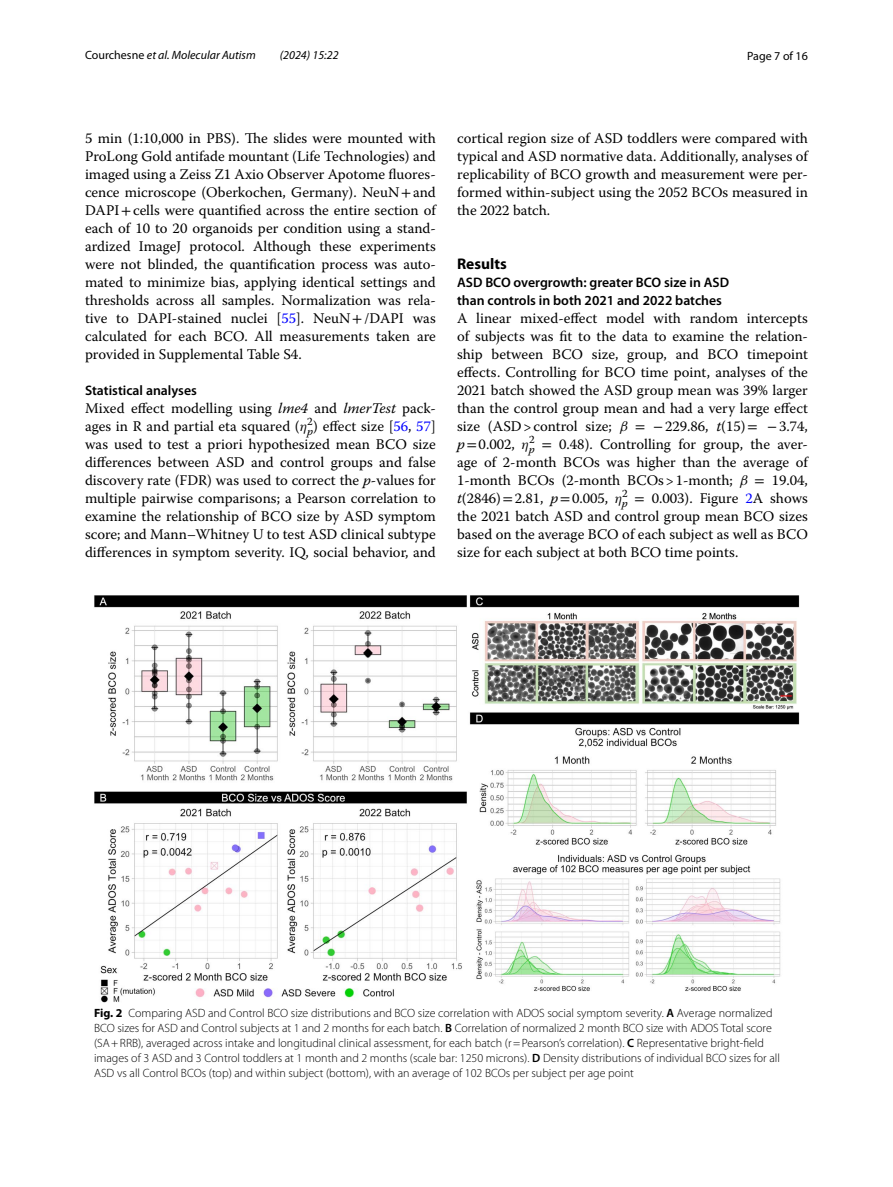
<style>
.page{position:relative;width:893px;height:1187px;background:#fff}
.page>*{position:absolute;margin:0;border:0;box-sizing:border-box;transform-origin:0 0}
.t1{font:700 15.45px "Myriad Pro";color:#000}
.t2{font:14.7px/18px "Warnock Pro";color:#000;text-align:justify}
.t3{font:600 13.8px/18px "Myriad Pro";color:#000}
.t4{font:300 12px/15px "Myriad Pro";color:#000}
.t5{font:italic 12px "Myriad Pro";color:#000}
.t6{font:12px "Myriad Pro";color:#000}
.s1{font-style:normal}
.s2{font-family:"STIX"}
.s3{color:#00f}
.s4{font-style:italic}
.s5{font-family:"MTMI5"}
.s6{font-family:"MTMI"}
.s7{font-family:"MTMI2"}
.s8{font-family:"MTMI3"}
.s9{font-family:"MTMI4"}
.s10{font-weight:700}
.s11{font-weight:600}
</style>
<div class="page">
<img style="left:94px;top:595px;width:705px;height:406px">
<p class="t5" style="left:85px;top:48px;width:172px"><span class="s1">Courchesne</span> et al. Molecular Autism</p>
<p class="t5" style="left:280px;top:48px;width:60px">(2024) 15:22</p>
<p class="t6" style="left:747px;top:48px;width:62px">Page 7 of 16</p>
<p class="t2" style="left:85px;top:128px;width:352px">5 min (1:10,000 in PBS). The slides were mounted with ProLong Gold antifade mountant (Life Technologies) and imaged using a Zeiss Z1 Axio Observer Apotome fluores&shy;cence microscope (Oberkochen, Germany). NeuN<span class="s2">+</span>and DAPI<span class="s2">+</span>cells were quantified across the entire section of each of 10 to 20 organoids per condition using a stand&shy;ardized ImageJ protocol. Although these experiments were not blinded, the quantification process was auto&shy;mated to minimize bias, applying identical settings and thresholds across all samples. Normalization was rela&shy;tive to DAPI-stained nuclei [<span class="s3">55</span>]. NeuN<span class="s2">+</span>/DAPI was calculated for each BCO. All measurements taken are provided in Supplemental Table S4.</p>
<p class="t3" style="left:85px;top:381px;width:113px">Statistical analyses</p>
<p class="t2" style="left:85px;top:398px;width:352px">Mixed effect modelling using <span class="s4">lme4</span> and <span class="s4">lmerTest</span> pack&shy;ages in R and partial eta squared (<span class="s5">η</span><sup>2</sup></p>
<p class="t2" style="left:85px;top:416px;width:352px;text-indent:222px"><sub>p</sub>) effect size [<span class="s3">56</span>, <span class="s3">57</span>] was used to test a priori hypothesized mean BCO size differences between ASD and control groups and false discovery rate (FDR) was used to correct the <span class="s4">p</span>-values for multiple pairwise comparisons; a Pearson correlation to examine the relationship of BCO size by ASD symptom score; and Mann–Whitney U to test ASD clinical subtype differences in symptom severity. IQ, social behavior, and</p>
<p class="t2" style="left:457px;top:128px;width:352px">cortical region size of ASD toddlers were compared with typical and ASD normative data. Additionally, analyses of replicability of BCO growth and measurement were per&shy;formed within-subject using the 2052 BCOs measured in the 2022 batch.</p>
<p class="t1" style="left:457px;top:253px;width:51px">Results</p>
<p class="t3" style="left:457px;top:273px;width:274px">ASD BCO overgrowth: greater BCO size in ASD than controls in both 2021 and 2022 batches</p>
<p class="t2" style="left:457px;top:308px;width:352px">A linear mixed-effect model with random intercepts of subjects was fit to the data to examine the relation&shy;ship between BCO size, group, and BCO timepoint effects. Controlling for BCO time point, analyses of the 2021 batch showed the ASD group mean was 39% larger than the control group mean and had a very large effect size (ASD&gt;control size; <span class="s6">β</span> <span class="s2">= −</span>229.86, <span class="s4">t</span>(15)<span class="s2">= −</span>3.74, <span class="s4">p</span><span class="s2">=</span>0.002, <span class="s7">η</span><sup>2</sup></p>
<p class="t2" style="left:457px;top:434px;width:352px;text-indent:72px"><sub>p</sub> <span class="s2">=</span> 0.48). Controlling for group, the aver&shy;age of 2-month BCOs was higher than the average of 1-month BCOs (2-month BCOs&gt;1-month; <span class="s8">β</span> <span class="s2">=</span> 19.04, <span class="s4">t</span>(2846)<span class="s2">=</span>2.81, <span class="s4">p</span><span class="s2">=</span>0.005, <span class="s9">η</span><sup>2</sup></p>
<p class="t2" style="left:457px;top:488px;width:352px;text-indent:165px"><sub>p</sub> <span class="s2">=</span> 0.003). Figure <span class="s3">2</span>A shows the 2021 batch ASD and control group mean BCO sizes based on the average BCO of each subject as well as BCO size for each subject at both BCO time points.</p>
<p class="t4" style="left:94px;top:1005px;width:687px"><span class="s10">Fig. 2</span> Comparing ASD and Control BCO size distributions and BCO size correlation with ADOS social symptom severity. <span class="s11">A</span> Average normalized BCO sizes for ASD and Control subjects at 1 and 2 months for each batch. <span class="s11">B</span> Correlation of normalized 2 month BCO size with ADOS Total score (SA+RRB), averaged across intake and longitudinal clinical assessment, for each batch (r=Pearson’s correlation). <span class="s11">C</span> Representative bright-field images of 3 ASD and 3 Control toddlers at 1 month and 2 months (scale bar: 1250 microns). <span class="s11">D</span> Density distributions of individual BCO sizes for all ASD vs all Control BCOs (top) and within subject (bottom), with an average of 102 BCOs per subject per age point</p>
</div>
